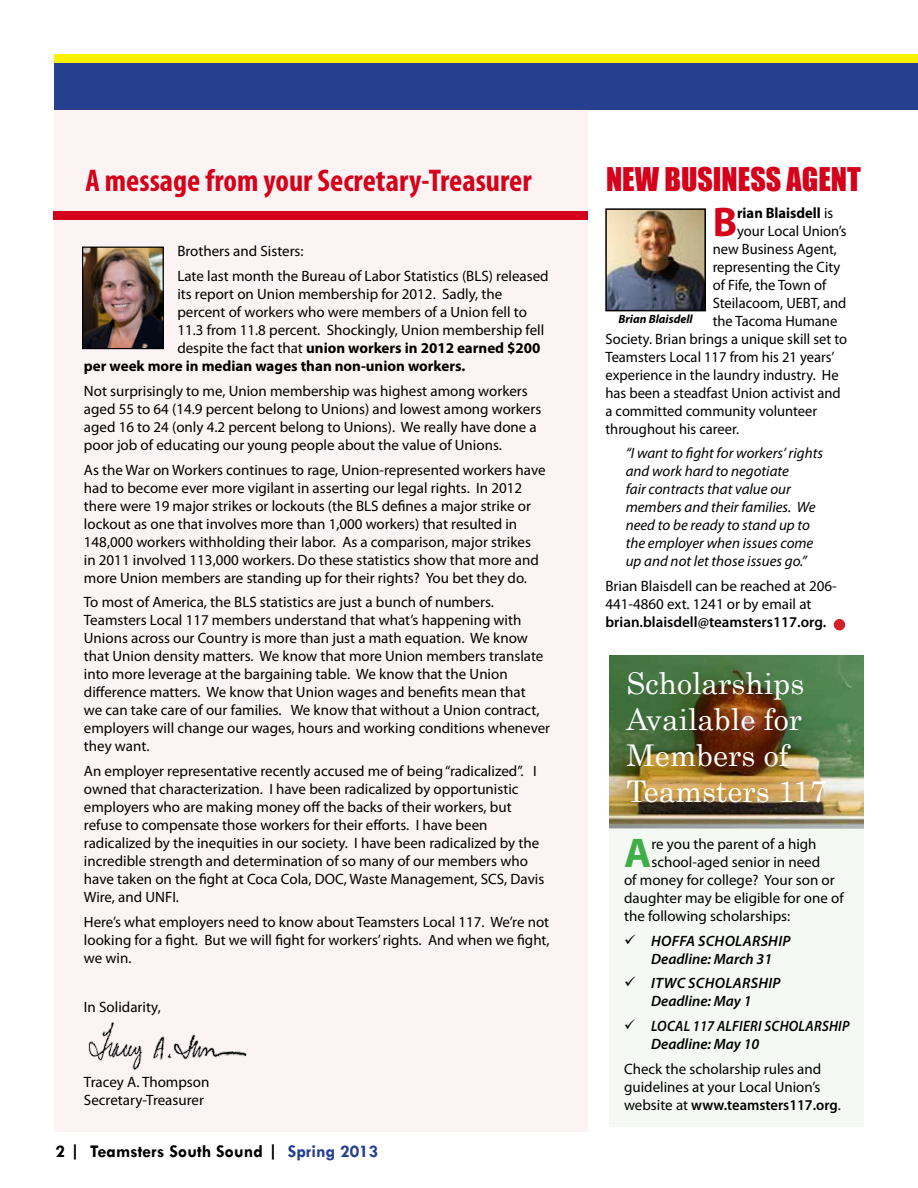
<style>
.page{position:relative;width:918px;height:1188px;background:#fff}
.page>*{position:absolute;margin:0;border:0;box-sizing:border-box;transform-origin:0 0}
.t1{font:700 41.7px "Myriad Pro";color:#41ad49}
.t2{font:700 41.7px "Myriad Pro";color:#d4021b}
.t3{font:700 condensed 31.5px "Myriad Pro";color:#d4021b}
.t4{font:30px/36px "Century";color:#fff}
.t5{font:30px "Impact";color:#d4021b}
.t6{font:700 18px "Tw Cen";color:#000}
.t7{font:15px/18px "Myriad Pro";color:#000}
.t8{font:italic 15px/18px "Myriad Pro";color:#000}
.t9{font:700 15px "Myriad Pro";color:#000}
.t10{font:italic 600 15px/18px "Myriad Pro";letter-spacing:.02em;color:#000}
.t11{font:italic 600 15px/18px "Myriad Pro";letter-spacing:.02em;color:#000;scale:.92 1}
.t12{font:600 15px "Myriad Pro";color:#000}
.t13{font:italic 700 12px "Myriad Pro";color:#000}
.s1{font-weight:400}
.s2{color:#25408f}
.s3{font-weight:600}
</style>
<div class="page">
<div style="left:609px;top:656px;width:255px;height:471px;background:#f5f9f3"></div>
<img style="left:609px;top:656px;width:255px;height:172px">
<div style="left:54px;top:54px;width:864px;height:8px;background:#fff200"></div>
<div style="left:55px;top:63px;width:863px;height:46px;background:#25408f"></div>
<div style="left:54px;top:109px;width:534px;height:1023px;background:#fcf4f4"></div>
<div style="left:54px;top:212px;width:534px;height:8px;background:#d4021b"></div>
<img style="left:84px;top:249px;width:78px;height:98px">
<div style="left:82px;top:247px;width:82px;height:102px;border:1px solid #000"></div>
<img style="left:88px;top:1022px;width:159px;height:49px">
<img style="left:608px;top:211px;width:95px;height:97px">
<div style="left:605px;top:208px;width:101px;height:103px;border:2px solid #000"></div>
<div style="left:834px;top:619px;width:11px;height:11px;background:#d2232a;border-radius:50%"></div>
<h2 class="t3" style="left:85px;top:161px;width:448px">A message from your Secretary-Treasurer</h2>
<p class="t7" style="left:177px;top:239px;width:373px;line-height:24.8px">Brothers and Sisters:<br>Late last month the Bureau of Labor Statistics (BLS) released</p>
<p class="t7" style="left:177px;top:285px;width:327px">its report on Union membership for 2012. Sadly, the</p>
<p class="t7" style="left:177px;top:303px;width:351px">percent of workers who were members of a Union fell to</p>
<p class="t7" style="left:177px;top:321px;width:368px">11.3 from 11.8 percent. Shockingly, Union membership fell</p>
<p class="t9" style="left:177px;top:338px;width:365px"><span class="s1">despite the fact that</span> union workers in 2012 earned $200</p>
<p class="t9" style="left:84px;top:356px;width:383px">per week more in median wages than non-union workers.</p>
<p class="t7" style="left:84px;top:382px;width:459px">Not surprisingly to me, Union membership was highest among workers aged 55 to 64 (14.9 percent belong to Unions) and lowest among workers aged 16 to 24 (only 4.2 percent belong to Unions). We really have done a poor job of educating our young people about the value of Unions.</p>
<p class="t7" style="left:84px;top:460px;width:463px">As the War on Workers continues to rage, Union-represented workers have had to become ever more vigilant in asserting our legal rights. In 2012 there were 19 major strikes or lockouts (the BLS defines a major strike or lockout as one that involves more than 1,000 workers) that resulted in 148,000 workers withholding their labor. As a comparison, major strikes in 2011 involved 113,000 workers. Do these statistics show that more and more Union members are standing up for their rights? You bet they do.</p>
<p class="t7" style="left:84px;top:593px;width:468px">To most of America, the BLS statistics are just a bunch of numbers.<br>Teamsters Local 117 members understand that what’s happening with Unions across our Country is more than just a math equation. We know that Union density matters. We know that more Union members translate into more leverage at the bargaining table. We know that the Union difference matters. We know that Union wages and benefits mean that<br>we can take care of our families. We know that without a Union contract, employers will change our wages, hours and working conditions whenever they want.</p>
<p class="t7" style="left:84px;top:762px;width:462px">An employer representative recently accused me of being “radicalized”. I owned that characterization. I have been radicalized by opportunistic employers who are making money off the backs of their workers, but refuse to compensate those workers for their efforts. I have been radicalized by the inequities in our society. I have been radicalized by the incredible strength and determination of so many of our members who have taken on the fight at Coca Cola, DOC, Waste Management, SCS, Davis Wire, and UNFI.</p>
<p class="t7" style="left:84px;top:913px;width:467px;text-align:justify">Here’s what employers need to know about Teamsters Local 117. We’re not looking for a fight. But we will fight for workers’ rights. And when we fight, we win.</p>
<p class="t7" style="left:84px;top:998px;width:78px">In Solidarity,</p>
<p class="t7" style="left:84px;top:1072px;width:127px">Tracey A. Thompson<br>Secretary-Treasurer</p>
<p class="t6" style="left:56px;top:1140px;width:324px">2 | Teamsters South Sound | <span class="s2">Spring 2013</span></p>
<h3 class="t5" style="left:606px;top:156px;width:91px">NEW BUSINESS</h3>
<h3 class="t5" style="left:787px;top:156px;width:76px">AGENT</h3>
<h1 class="t2" style="left:713px;top:194px;width:26px">B</h1>
<p class="t9" style="left:737px;top:203px;width:98px">rian Blaisdell <span class="s1">is</span></p>
<p class="t7" style="left:737px;top:221px;width:111px">your Local Union’s</p>
<p class="t7" style="left:713px;top:239px;width:126px">new Business Agent,</p>
<p class="t7" style="left:713px;top:257px;width:129px">representing the City</p>
<p class="t7" style="left:713px;top:275px;width:115px">of Fife, the Town of</p>
<p class="t7" style="left:713px;top:293px;width:135px">Steilacoom, UEBT, and</p>
<p class="t7" style="left:713px;top:311px;width:126px">the Tacoma Humane</p>
<p class="t7" style="left:605px;top:329px;width:243px">Society. Brian brings a unique skill set to</p>
<p class="t7" style="left:605px;top:347px;width:230px">Teamsters Local 117 from his 21 years’</p>
<p class="t7" style="left:605px;top:365px;width:235px">experience in the laundry industry. He</p>
<p class="t7" style="left:605px;top:383px;width:237px">has been a steadfast Union activist and</p>
<p class="t7" style="left:605px;top:401px;width:213px">a committed community volunteer</p>
<p class="t7" style="left:605px;top:419px;width:135px">throughout his career.</p>
<p class="t8" style="left:626px;top:444px;width:199px">“I want to fight for workers’ rights and work hard to negotiate<br>fair contracts that value our members and their families. We need to be ready to stand up to the employer when issues come up and not let those issues go.”</p>
<p class="t7" style="left:605px;top:577px;width:233px">Brian Blaisdell can be reached at 206-<br>441-4860 ext. 1241 or by email at</p>
<p class="t12" style="left:605px;top:613px;width:222px">brian.blaisdell@teamsters117.org.</p>
<p class="t13" style="left:618px;top:311px;width:76px">Brian Blaisdell</p>
<h3 class="t4" style="left:626px;top:663px;width:202px">Scholarships<br>Available for<br>Members of<br>Teamsters 117</h3>
<h1 class="t1" style="left:624px;top:826px;width:29px">A</h1>
<p class="t7" style="left:651px;top:835px;width:167px">re you the parent of a high</p>
<p class="t7" style="left:651px;top:853px;width:170px">school-aged senior in need</p>
<p class="t7" style="left:624px;top:871px;width:212px">of money for college? Your son or</p>
<p class="t7" style="left:624px;top:889px;width:221px">daughter may be eligible for one of</p>
<p class="t7" style="left:624px;top:907px;width:168px">the following scholarships:</p>
<p class="t10" style="left:651px;top:931px;width:141px">HOFFA SCHOLARSHIP<br>DEADLINE: MARCH 31</p>
<p class="t10" style="left:651px;top:974px;width:131px">ITWC SCHOLARSHIP<br>DEADLINE: MAY 1</p>
<p class="t11" style="left:651px;top:1017px;width:217px">LOCAL 117 ALFIERI SCHOLARSHIP<br>DEADLINE: MAY 10</p>
<p class="t7" style="left:624px;top:1060px;width:218px">Check the scholarship rules and guidelines at your Local Union’s website at <span class="s3">www.teamsters117.org</span>.</p>
</div>
